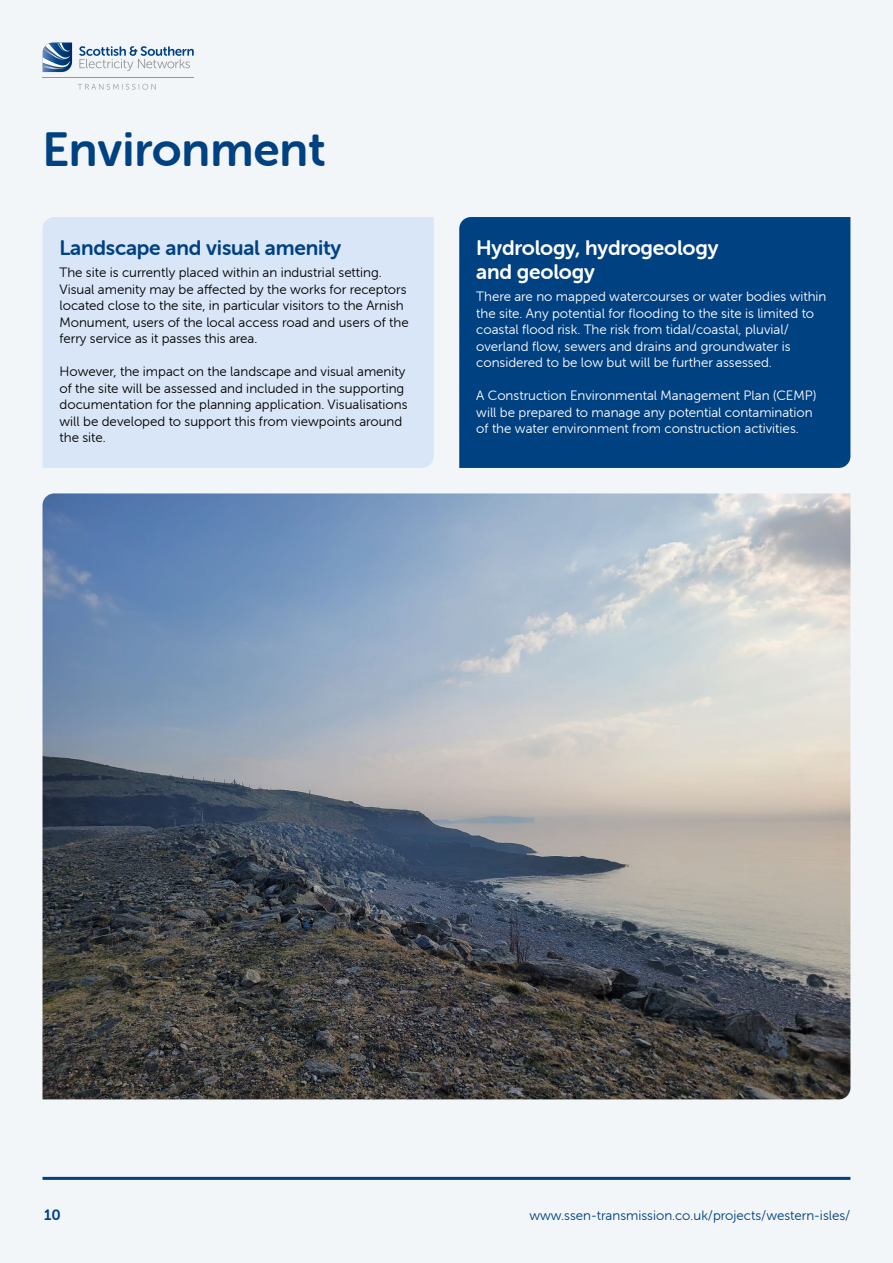
<style>
.page{position:relative;width:893px;height:1263px;background:#f3f6f9}
.page>*{position:absolute;margin:0;border:0;box-sizing:border-box;transform-origin:0 0}
.t1{font:48px "Museo Sans Rounded 700";color:#004182}
.t2{font:21px/24px "Museo Sans Rounded 700";letter-spacing:-.01em;color:#fff}
.t3{font:21px "Museo Sans Rounded 700";letter-spacing:-.01em;color:#004182}
.t4{font:15px "Museo Sans Rounded 700";color:#004182}
.t5{font:13.5px/16.5px "Museo Sans Rounded 300";color:#000}
.t6{font:13.5px/16.5px "Museo Sans Rounded 300";color:#fff}
.t7{font:13.5px "Museo Sans Rounded 300";color:#004182}
</style>
<div class="page">
<hr style="left:43px;top:1177px;width:807px;height:3px;background:#004182">
<svg style="left:43px;top:43px;width:29px;height:29px"></svg>
<svg style="left:79px;top:46px;width:115px;height:25px"></svg>
<hr style="left:43px;top:78px;width:151px;height:1px;background:#94969a">
<svg style="left:78px;top:84px;width:78px;height:6px"></svg>
<img style="left:43px;top:493px;width:807px;height:606px">
<div style="left:43px;top:217px;width:391px;height:251px;background:#d9e6f7"></div>
<div style="left:459px;top:217px;width:391px;height:251px;background:#004182"></div>
<h1 class="t1" style="left:43px;top:123px;width:285px">Environment</h1>
<h2 class="t3" style="left:60px;top:236px;width:283px">Landscape and visual amenity</h2>
<p class="t5" style="left:60px;top:265px;width:351px">The site is currently placed within an industrial setting.<br>Visual amenity may be affected by the works for receptors located close to the site, in particular visitors to the Arnish Monument, users of the local access road and users of the ferry service as it passes this area.</p>
<p class="t5" style="left:60px;top:364px;width:350px">However, the impact on the landscape and visual amenity of the site will be assessed and included in the supporting documentation for the planning application. Visualisations will be developed to support this from viewpoints around the site.</p>
<h2 class="t2" style="left:476px;top:235px;width:244px">Hydrology, hydrogeology and geology</h2>
<p class="t6" style="left:476px;top:289px;width:352px">There are no mapped watercourses or water bodies within the site. Any potential for flooding to the site is limited to coastal flood risk. The risk from tidal/coastal, pluvial/ overland flow, sewers and drains and groundwater is considered to be low but will be further assessed.</p>
<p class="t6" style="left:476px;top:388px;width:341px">A Construction Environmental Management Plan (CEMP) will be prepared to manage any potential contamination of the water environment from construction activities.</p>
<p class="t4" style="left:44px;top:1207px;width:18px">10</p>
<p class="t7" style="left:529px;top:1208px;width:323px">www.ssen-transmission.co.uk/projects/western-isles/</p>
</div>
